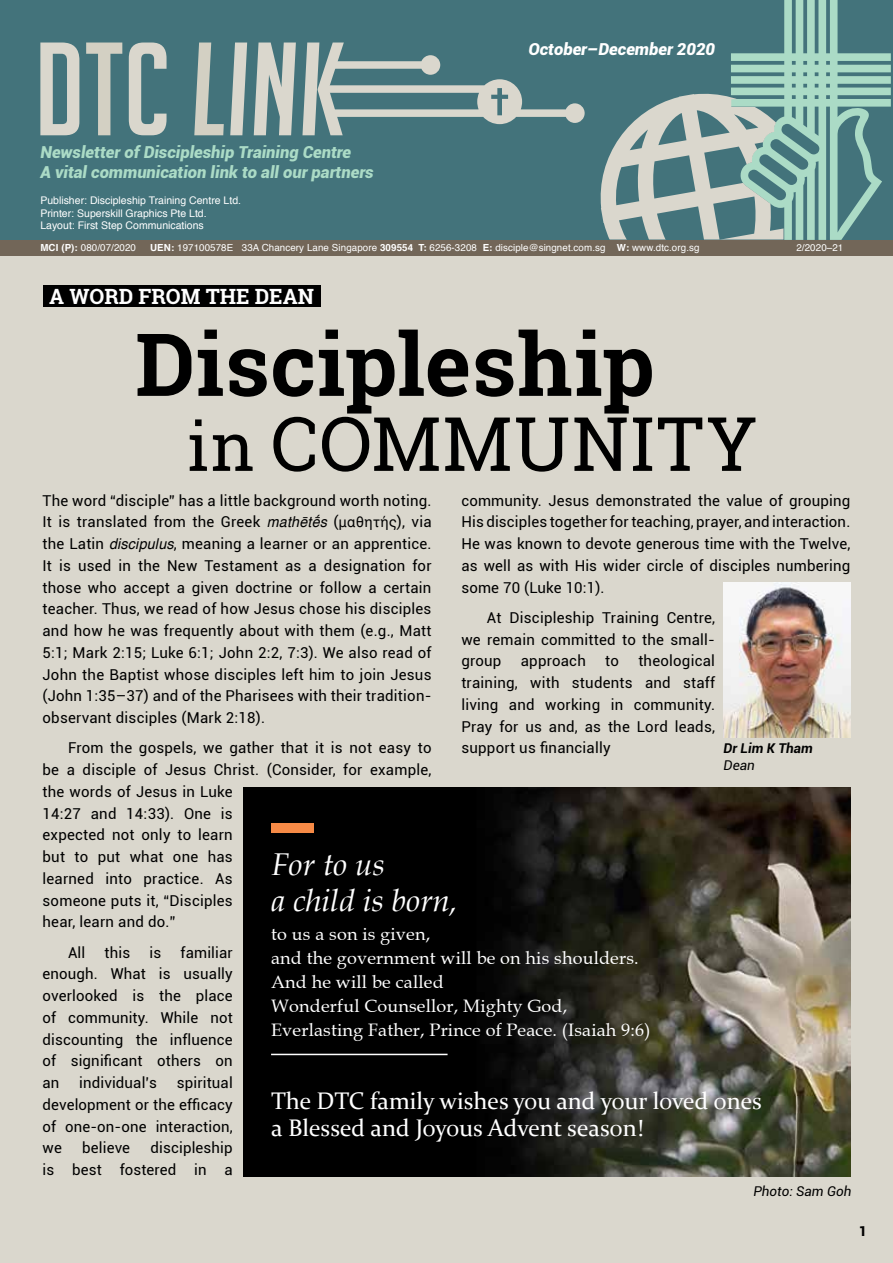
<style>
.page{position:relative;width:893px;height:1263px;background:#fff}
.page>*{position:absolute;margin:0;border:0;box-sizing:border-box;transform-origin:0 0}
.t1{font:700 87px "Roboto Slab";letter-spacing:.005em;color:#000}
.t2{font:75px "Roboto Slab";letter-spacing:.02em;color:#000}
.t3{font:italic 31.5px/36px "Book Antiqua";color:#fff}
.t4{font:24px/27px "Constantia";color:#fff}
.t5{font:700 21px "Roboto Slab";color:#fff}
.t6{font:18px/24px "Book Antiqua";letter-spacing:.01em;color:#fff}
.t7{font:italic 900 16.5px/19.8px "Roboto";color:#abdbc6}
.t8{font:italic 900 16.5px "Roboto";color:#fff}
.t9{font:15px/21.8px "Roboto";letter-spacing:.015em;color:#000;text-align:justify}
.t10{font:italic 13.5px "Roboto";color:#000}
.t11{font:italic 700 13.5px "Roboto";color:#000}
.t12{font:900 13.5px "Roboto";color:#000}
.t13{font:10.5px/12.6px "Helvetica";color:#fff}
.t14{font:9.75px "Helvetica";letter-spacing:.01em;color:#fff}
.s1{font-weight:700}
.s2{font-size:67.5px}
.s3{font-family:"Helvetica";font-style:italic}
.s4{font-family:"Helvetica";font-size:14.55px}
</style>
<div class="page">
<div style="left:0;top:227px;width:893px;height:1036px;background:#dad7cd"></div>
<div style="left:0;top:0;width:893px;height:256px;background:#43737b"></div>
<div style="left:0;top:240px;width:893px;height:16px;background:#726658"></div>
<svg style="left:40px;top:43px;width:39px;height:92px"></svg>
<svg style="left:86px;top:43px;width:36px;height:92px"></svg>
<svg style="left:129px;top:43px;width:38px;height:92px"></svg>
<svg style="left:194px;top:43px;width:30px;height:92px"></svg>
<svg style="left:230px;top:43px;width:17px;height:92px"></svg>
<svg style="left:254px;top:43px;width:42px;height:92px"></svg>
<svg style="left:302px;top:43px;width:283px;height:92px"></svg>
<svg style="left:600px;top:0;width:291px;height:240px"></svg>
<img style="left:724px;top:582px;width:126px;height:156px">
<div style="left:43px;top:286px;width:278px;height:21px;background:#000"></div>
<img style="left:243px;top:787px;width:608px;height:390px">
<hr style="left:271px;top:1054px;width:177px;height:1px;background:#fff">
<div style="left:271px;top:823px;width:42px;height:9px;background:#f68a46"></div>
<p class="t8" style="left:528px;top:37px;width:188px">October–December 2020</p>
<p class="t7" style="left:40px;top:142px;width:335px">Newsletter of Discipleship Training Centre<br>A vital communication link to all our partners</p>
<p class="t13" style="left:40px;top:194px;width:202px">Publisher: Discipleship Training Centre Ltd.<br>Printer: Superskill Graphics Pte Ltd.<br>Layout: First Step Communications</p>
<p class="t14" style="left:40px;top:240px;width:97px"><span class="s1">MCI (P):</span> 080/07/2020</p>
<p class="t14" style="left:150px;top:240px;width:551px"><span class="s1">UEN:</span> 197100578E 33A Chancery Lane Singapore <span class="s1">309554 T:</span> 6256-3208 <span class="s1">E:</span> disciple@singnet.com.sg <span class="s1">W:</span> www.dtc.org.sg</p>
<p class="t14" style="left:796px;top:240px;width:48px">2/2020–21</p>
<h3 class="t5" style="left:49px;top:282px;width:266px">A WORD FROM THE DEAN</h3>
<h1 class="t1" style="left:135px;top:305px;width:521px">Discipleship</h1>
<h2 class="t2" style="left:187px;top:392px;width:572px"><span class="s2">in</span> COMMUNITY</h2>
<p class="t9" style="left:461px;top:489px;width:390px">community. Jesus demonstrated the value of grouping His disciples together for teaching, prayer, and interaction.<br>He was known to devote generous time with the Twelve, as well as with His wider circle of disciples numbering some 70 (Luke 10:1).</p>
<p class="t9" style="left:461px;top:606px;width:255px;text-indent:26px">At Discipleship Training Centre, we remain committed to the small&shy;group</p>
<p class="t9" style="left:43px;top:489px;width:391px">The word “disciple” has a little background worth noting.<br>It is translated from the Greek <span class="s3">mathētḗs</span> (<span class="s4">μαθητής</span>), via the Latin <span class="s3">discipulus</span>, meaning a learner or an apprentice.<br>It is used in the New Testament as a designation for those who accept a given doctrine or follow a certain teacher. Thus, we read of how Jesus chose his disciples and how he was frequently about with them (e.g., Matt 5:1; Mark 2:15; Luke 6:1; John 2:2, 7:3). We also read of John the Baptist whose disciples left him to join Jesus (John 1:35–37) and of the Pharisees with their tradition&shy;observant disciples (Mark 2:18).</p>
<p class="t9" style="left:43px;top:737px;width:391px;text-align:left;text-indent:26px">From the gospels, we gather that it is not easy to be a disciple of Jesus Christ. (Consider, for example, the words of Jesus in Luke<br>14:27 and 14:33). One is<br>expected not only to learn<br>but to put what one has<br>learned into practice. As<br>someone puts it, “Disciples<br>hear, learn and do.”</p>
<p class="t9" style="left:68px;top:941px;width:19px">All</p>
<p class="t9" style="left:105px;top:941px;width:27px">this</p>
<p class="t9" style="left:150px;top:941px;width:13px">is</p>
<p class="t9" style="left:461px;top:650px;width:255px;text-indent:177px">theological training, with students and staff living and working in community.<br>Pray for us and, as the Lord leads, support us financially</p>
<p class="t9" style="left:521px;top:650px;width:67px">approach</p>
<p class="t9" style="left:605px;top:650px;width:15px">to</p>
<p class="t11" style="left:724px;top:739px;width:91px">Dr Lim K Tham</p>
<p class="t10" style="left:724px;top:755px;width:33px">Dean</p>
<h3 class="t3" style="left:271px;top:847px;width:188px">For to us<br>a child is born,</h3>
<p class="t6" style="left:271px;top:922px;width:381px">to us a son is given,<br>and the government will be on his shoulders.<br>And he will be called<br>Wonderful Counsellor, Mighty God, Everlasting Father, Prince of Peace. (Isaiah 9:6)</p>
<p class="t9" style="left:43px;top:941px;width:192px;text-indent:138px">familiar enough. What is usually overlooked is the place of community. While not discounting the influence of significant others on an</p>
<p class="t9" style="left:43px;top:1071px;width:192px;text-indent:134px">spiritual development or the efficacy of one-on-one interaction, we</p>
<p class="t9" style="left:79px;top:1071px;width:79px">individual’s</p>
<h3 class="t4" style="left:271px;top:1086px;width:492px">The DTC family wishes you and your loved ones a Blessed and Joyous Advent season!</h3>
<p class="t9" style="left:43px;top:1137px;width:192px;text-align:right">discipleship<br>is best fostered in a</p>
<p class="t9" style="left:82px;top:1137px;width:49px">believe</p>
<p class="t10" style="left:753px;top:1182px;width:100px">Photo: Sam Goh</p>
<p class="t12" style="left:859px;top:1222px;width:9px">1</p>
</div>
